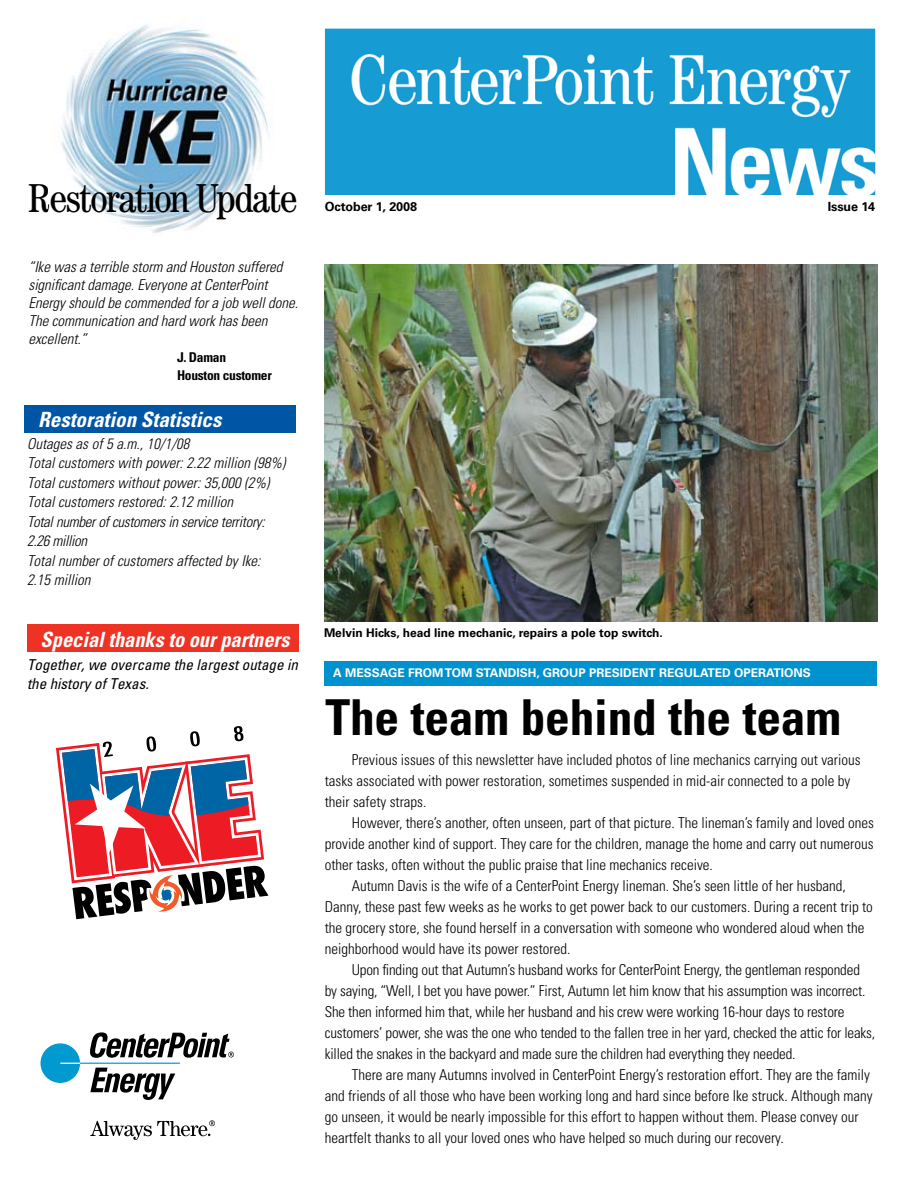
<style>
.page{position:relative;width:918px;height:1188px;background:#fff}
.page>*{position:absolute;margin:0;border:0;box-sizing:border-box;transform-origin:0 0}
.t1{font:700 condensed 49.5px "Univers";letter-spacing:-.005em;color:#000}
.t2{font:condensed 40.5px "Century";letter-spacing:-.04em;color:#000}
.t3{font:italic 700 condensed 21px "Univers";color:#fff}
.t4{font:300 condensed 15px/21px "Univers";color:#000}
.t5{font:italic 300 condensed 15px/19.5px "Univers";color:#000}
.t6{font:italic condensed 15px/19.5px "Univers";color:#000}
.t7{font:700 condensed 13.5px/18px "Univers";letter-spacing:-.02em;color:#000}
.t8{font:700 12.6px "Univers";letter-spacing:-.01em;color:#000}
.t9{font:700 12px "Univers";color:#fff}
.t10{font:700 12px "Univers";color:#000}
</style>
<div class="page">
<img style="left:326px;top:30px;width:548px;height:164px">
<div style="left:324px;top:28px;width:552px;height:168px;border:1px solid #fff"></div>
<div style="left:40px;top:1043px;width:40px;height:40px;background:#009ad0;border-radius:20px"></div>
<svg style="left:80px;top:1032px;width:154px;height:68px"></svg>
<svg style="left:90px;top:1120px;width:125px;height:20px"></svg>
<img style="left:61px;top:25px;width:209px;height:209px">
<div style="left:25px;top:405px;width:271px;height:27px;background:#0055a4"></div>
<div style="left:325px;top:662px;width:552px;height:24px;background:#0092cf"></div>
<div style="left:27px;top:625px;width:271px;height:27px;background:#ee3224"></div>
<svg style="left:56px;top:726px;width:213px;height:193px"></svg>
<img style="left:324px;top:265px;width:554px;height:357px">
<h2 class="t2" style="left:28px;top:174px;width:271px">Restoration Update</h2>
<p class="t5" style="left:28px;top:258px;width:271px;line-height:18px">“Ike was a terrible storm and Houston suffered significant damage. Everyone at CenterPoint Energy should be commended for a job well done.<br>The communication and hard work has been excellent.”</p>
<p class="t7" style="left:177px;top:348px;width:96px">J. Daman<br>Houston customer</p>
<h3 class="t3" style="left:38px;top:407px;width:185px">Restoration Statistics</h3>
<p class="t5" style="left:27px;top:434px;width:260px">Outages as of 5 a.m., 10/1/08<br>Total customers with power: 2.22 million (98%)<br>Total customers without power: 35,000 (2%)<br>Total customers restored: 2.12 million<br>Total number of customers in service territory:<br>2.26 million<br>Total number of customers affected by Ike:<br>2.15 million</p>
<h3 class="t3" style="left:40px;top:626px;width:250px">Special thanks to our partners</h3>
<p class="t8" style="left:325px;top:200px;width:94px">October 1, 2008</p>
<p class="t8" style="left:828px;top:200px;width:49px">Issue 14</p>
<p class="t10" style="left:324px;top:625px;width:340px">Melvin Hicks, head line mechanic, repairs a pole top switch.</p>
<p class="t6" style="left:27px;top:654px;width:273px">Together, we overcame the largest outage in the history of Texas.</p>
<p class="t9" style="left:333px;top:666px;width:479px">A MESSAGE FROM TOM STANDISH, GROUP PRESIDENT REGULATED OPERATIONS</p>
<h1 class="t1" style="left:326px;top:687px;width:517px">The team behind the team</h1>
<p class="t4" style="left:325px;top:750px;width:537px;text-indent:27px">Previous issues of this newsletter have included photos of line mechanics carrying out various tasks associated with power restoration, sometimes suspended in mid-air connected to a pole by their safety straps.</p>
<p class="t4" style="left:352px;top:813px;width:524px">However, there’s another, often unseen, part of that picture. The lineman’s family and loved ones</p>
<p class="t4" style="left:325px;top:834px;width:550px">provide another kind of support. They care for the children, manage the home and carry out numerous</p>
<p class="t4" style="left:325px;top:855px;width:390px">other tasks, often without the public praise that line mechanics receive.</p>
<p class="t4" style="left:352px;top:876px;width:496px">Autumn Davis is the wife of a CenterPoint Energy lineman. She’s seen little of her husband,</p>
<p class="t4" style="left:325px;top:897px;width:550px">Danny, these past few weeks as he works to get power back to our customers. During a recent trip to</p>
<p class="t4" style="left:325px;top:918px;width:541px">the grocery store, she found herself in a conversation with someone who wondered aloud when the</p>
<p class="t4" style="left:325px;top:939px;width:247px">neighborhood would have its power restored.</p>
<p class="t4" style="left:352px;top:960px;width:510px">Upon finding out that Autumn’s husband works for CenterPoint Energy, the gentleman responded</p>
<p class="t4" style="left:325px;top:981px;width:542px">by saying, “Well, I bet you have power.” First, Autumn let him know that his assumption was incorrect.</p>
<p class="t4" style="left:325px;top:1002px;width:521px">She then informed him that, while her husband and his crew were working 16-hour days to restore</p>
<p class="t4" style="left:325px;top:1023px;width:552px">customers’ power, she was the one who tended to the fallen tree in her yard, checked the attic for leaks,</p>
<p class="t4" style="left:325px;top:1044px;width:472px">killed the snakes in the backyard and made sure the children had everything they needed.</p>
<p class="t4" style="left:352px;top:1065px;width:520px">There are many Autumns involved in CenterPoint Energy’s restoration effort. They are the family</p>
<p class="t4" style="left:325px;top:1086px;width:550px">and friends of all those who have been working long and hard since before Ike struck. Although many</p>
<p class="t4" style="left:325px;top:1107px;width:535px">go unseen, it would be nearly impossible for this effort to happen without them. Please convey our</p>
<p class="t4" style="left:325px;top:1128px;width:460px">heartfelt thanks to all your loved ones who have helped so much during our recovery.</p>
</div>
